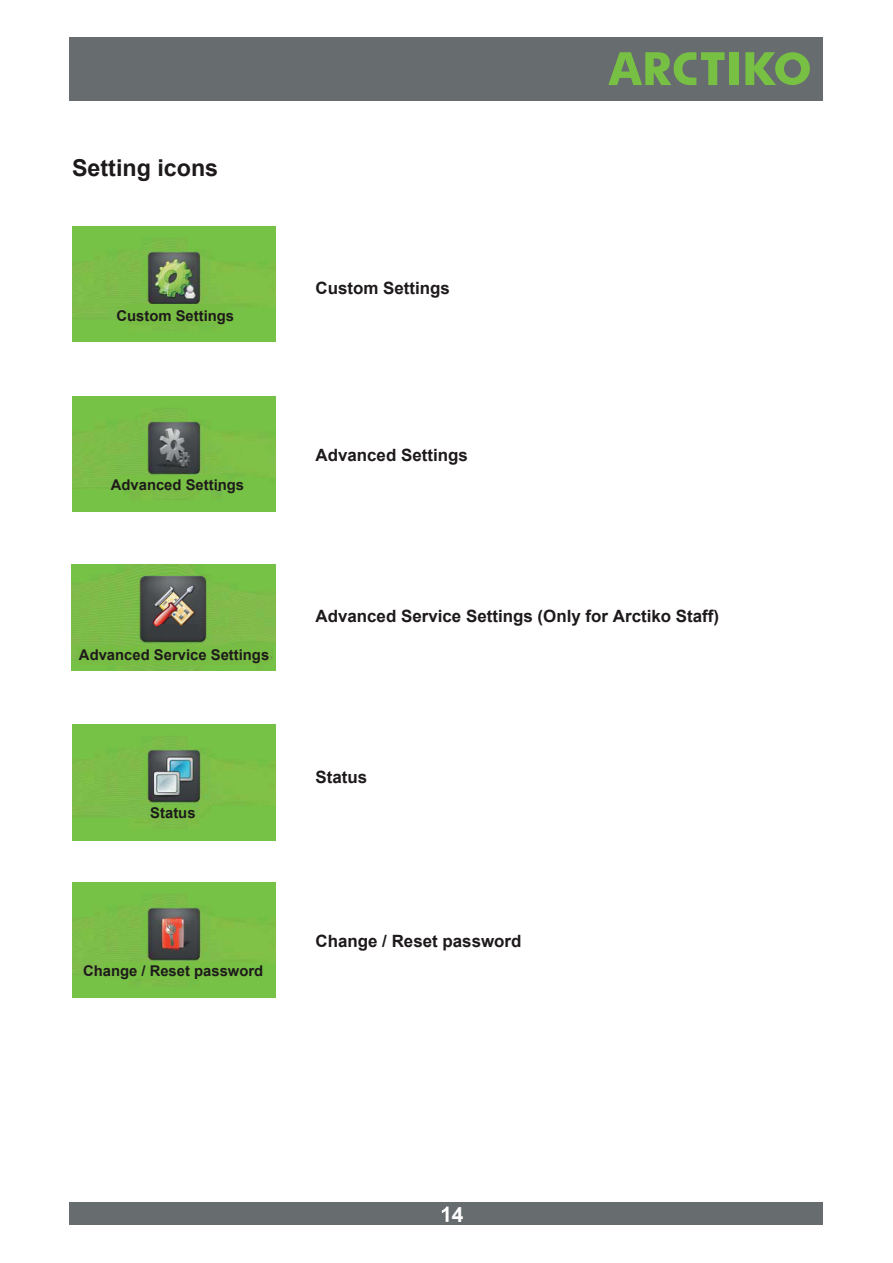
<style>
.page{position:relative;width:893px;height:1263px;background:#fff}
.page>*{position:absolute;margin:0;border:0;box-sizing:border-box;transform-origin:0 0}
.t1{font:700 23.25px "Arial";color:#1e1a1b}
.t2{font:700 21.15px "Arial";color:#fff}
.t3{font:700 16.95px "Arial";color:#1e1a1b}
.t4{font:700 14.85px "Arial";color:#1e1a1b}
</style>
<div class="page">
<div style="left:69px;top:1203px;width:753px;height:22px;background:#676c6e"></div>
<div style="left:69px;top:37px;width:753px;height:63px;background:#676c6e"></div>
<svg style="left:442px;top:1207px;width:6px;height:15px"></svg>
<svg style="left:608px;top:52px;width:116px;height:33px"></svg>
<div style="left:729px;top:52px;width:9px;height:33px;background:#77c044"></div>
<svg style="left:745px;top:52px;width:65px;height:33px"></svg>
<img style="left:72px;top:397px;width:203px;height:115px">
<img style="left:72px;top:725px;width:203px;height:115px">
<img style="left:72px;top:883px;width:203px;height:115px">
<img style="left:71px;top:564px;width:205px;height:106px">
<img style="left:72px;top:227px;width:203px;height:115px">
<div style="left:102px;top:962px;width:143px;height:16px;background:#77c044"></div>
<div style="left:153px;top:806px;width:40px;height:12px;background:#77c044"></div>
<img style="left:73px;top:566px;width:200px;height:103px">
<div style="left:78px;top:646px;width:193px;height:19px;background:#78bd43"></div>
<div style="left:116px;top:476px;width:112px;height:14px;background:#77c044"></div>
<div style="left:125px;top:305px;width:101px;height:20px;background:#78bd43"></div>
<div style="left:149px;top:627px;width:49px;height:8px;background:#393c3f"></div>
<div style="left:163px;top:624px;width:16px;height:6px;background:#393c3f"></div>
<svg style="left:151px;top:624px;width:12px;height:3px"></svg>
<div style="left:184px;top:624px;width:15px;height:5px;background:#393c3f"></div>
<div style="left:182px;top:625px;width:15px;height:5px;background:#393c3f"></div>
<h1 class="t1" style="left:72px;top:152px;width:148px">Setting icons</h1>
<p class="t4" style="left:116px;top:306px;width:119px">Custom Settings</p>
<p class="t3" style="left:315px;top:276px;width:136px">Custom Settings</p>
<p class="t4" style="left:111px;top:474px;width:135px">Advanced Settings</p>
<p class="t4" style="left:79px;top:644px;width:192px">Advanced Service Settings</p>
<p class="t4" style="left:150px;top:802px;width:47px">Status</p>
<p class="t4" style="left:83px;top:960px;width:182px">Change / Reset password</p>
<p class="t3" style="left:315px;top:443px;width:154px">Advanced Settings</p>
<p class="t3" style="left:315px;top:604px;width:405px">Advanced Service Settings (Only for Arctiko Staff)</p>
<p class="t3" style="left:315px;top:765px;width:53px">Status</p>
<p class="t3" style="left:315px;top:929px;width:208px">Change / Reset password</p>
<p class="t2" style="left:452px;top:1200px;width:13px">4</p>
</div>
